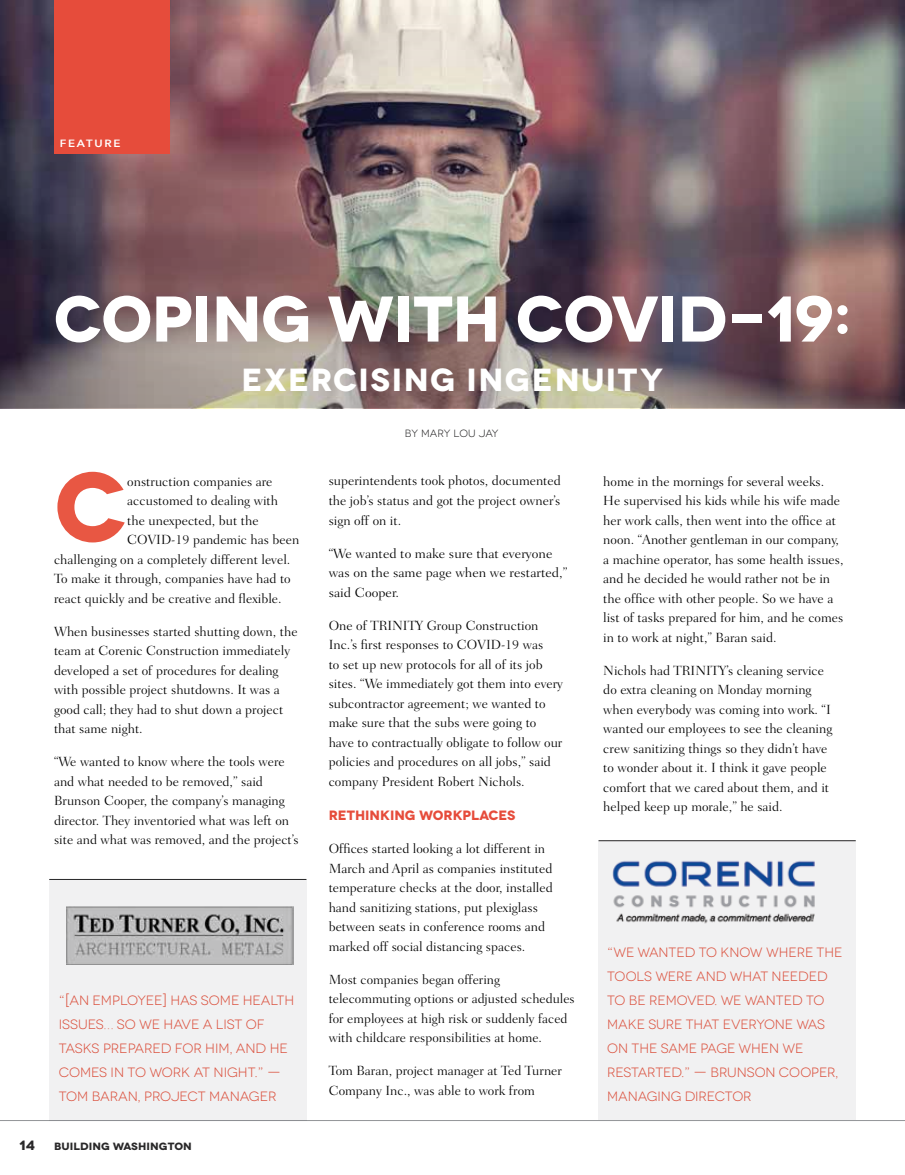
<style>
.page{position:relative;width:905px;height:1175px;background:#fff}
.page>*{position:absolute;margin:0;border:0;box-sizing:border-box;transform-origin:0 0}
.t1{font:700 97.05px "Novecentowide";color:#e85743}
.t2{font:700 64.35px "Novecentowide";letter-spacing:-.015em;color:#fff}
.t3{font:700 31.95px "Novecentowide";letter-spacing:.05em;color:#fff}
.t4{font:300 13.5px/19.5px "Fairfield LT Std";color:#000}
.t5{font:13.5px/24px "Novecentowide";letter-spacing:-.01em;color:#e85743}
.t6{font:700 13.5px "Novecentowide";color:#e64c3b}
.t7{font:700 13.5px "Novecentowide";color:#292829;scale:1.05 1}
.t8{font:700 10.5px "Novecentowide";letter-spacing:.005em;color:#292829;scale:1.05 1}
.t9{font:10.5px "Novecentowide";letter-spacing:-.02em;color:#292829}
.t10{font:600 10.5px "Avenir Next";letter-spacing:.15em;color:#fff;scale:1.1 1}
</style>
<div class="page">
<hr style="left:0;top:1120px;width:904px;height:1px;background:#939598">
<img style="left:0;top:0;width:904px;height:408px">
<div style="left:54px;top:0;width:116px;height:153px;background:#e64c3b"></div>
<svg style="left:49px;top:879px;width:257px;height:241px;fill:#f1f1f2"></svg>
<div style="left:598px;top:840px;width:257px;height:280px;background:#f1f1f2"></div>
<p class="t10" style="left:60px;top:134px;width:57px">FEATURE</p>
<h2 class="t2" style="left:54px;top:279px;width:799px">COPING WITH COVID-19:</h2>
<h3 class="t3" style="left:242px;top:359px;width:423px">EXERCISING INGENUITY</h3>
<h1 class="t1" style="left:54px;top:446px;width:75px">C</h1>
<p class="t4" style="left:127px;top:471px;width:147px">onstruction companies are</p>
<p class="t4" style="left:127px;top:491px;width:152px">accustomed to dealing with</p>
<p class="t4" style="left:127px;top:510px;width:133px">the unexpected, but the</p>
<p class="t4" style="left:127px;top:530px;width:174px">COVID-19 pandemic has been</p>
<p class="t4" style="left:54px;top:549px;width:238px">challenging on a completely different level.</p>
<p class="t4" style="left:54px;top:569px;width:238px">To make it through, companies have had to</p>
<p class="t4" style="left:54px;top:588px;width:229px">react quickly and be creative and flexible.</p>
<p class="t4" style="left:54px;top:621px;width:245px">When businesses started shutting down, the team at Corenic Construction immediately developed a set of procedures for dealing with possible project shutdowns. It was a good call; they had to shut down a project that same night.</p>
<p class="t4" style="left:54px;top:752px;width:246px">“We wanted to know where the tools were and what needed to be removed,” said Brunson Cooper, the company’s managing director. They inventoried what was left on site and what was removed, and the project’s</p>
<p class="t5" style="left:59px;top:988px;width:237px">“[AN EMPLOYEE] HAS SOME HEALTH<br>ISSUES… SO WE HAVE A LIST OF<br>TASKS PREPARED FOR HIM, AND HE<br>COMES IN TO WORK AT NIGHT.” —<br>TOM BARAN, PROJECT MANAGER</p>
<p class="t7" style="left:19px;top:1136px;width:17px">14</p>
<p class="t8" style="left:54px;top:1139px;width:133px">BUILDING WASHINGTON</p>
<p class="t9" style="left:405px;top:428px;width:95px">BY MARY LOU JAY</p>
<p class="t4" style="left:328px;top:471px;width:233px;text-align:justify">superintendents took photos, documented the job’s status and got the project owner’s sign off on it.</p>
<p class="t4" style="left:328px;top:543px;width:240px">“We wanted to make sure that everyone was on the same page when we restarted,” said Cooper.</p>
<p class="t4" style="left:328px;top:615px;width:236px">One of TRINITY Group Construction Inc.’s first responses to COVID-19 was<br>to set up new protocols for all of its job sites. “We immediately got them into every subcontractor agreement; we wanted to make sure that the subs were going to have to contractually obligate to follow our policies and procedures on all jobs,” said company President Robert Nichols.</p>
<p class="t6" style="left:328px;top:807px;width:188px">RETHINKING WORKPLACES</p>
<p class="t4" style="left:328px;top:839px;width:225px">Offices started looking a lot different in March and April as companies instituted temperature checks at the door, installed hand sanitizing stations, put plexiglass between seats in conference rooms and marked off social distancing spaces.</p>
<p class="t4" style="left:328px;top:969px;width:247px">Most companies began offering telecommuting options or adjusted schedules for employees at high risk or suddenly faced with childcare responsibilities at home.</p>
<p class="t4" style="left:328px;top:1061px;width:235px">Tom Baran, project manager at Ted Turner<br>Company Inc., was able to work from</p>
<p class="t4" style="left:603px;top:471px;width:242px">home in the mornings for several weeks.<br>He supervised his kids while his wife made her work calls, then went into the office at noon. “Another gentleman in our company, a machine operator, has some health issues, and he decided he would rather not be in the office with other people. So we have a list of tasks prepared for him, and he comes in to work at night,” Baran said.</p>
<p class="t4" style="left:603px;top:660px;width:230px">Nichols had TRINITY’s cleaning service do extra cleaning on Monday morning when everybody was coming into work. “I wanted our employees to see the cleaning crew sanitizing things so they didn’t have to wonder about it. I think it gave people comfort that we cared about them, and it helped keep up morale,” he said.</p>
<p class="t5" style="left:607px;top:940px;width:237px">“WE WANTED TO KNOW WHERE THE<br>TOOLS WERE AND WHAT NEEDED<br>TO BE REMOVED. WE WANTED TO<br>MAKE SURE THAT EVERYONE WAS<br>ON THE SAME PAGE WHEN WE<br>RESTARTED.” — BRUNSON COOPER,<br>MANAGING DIRECTOR</p>
</div>
